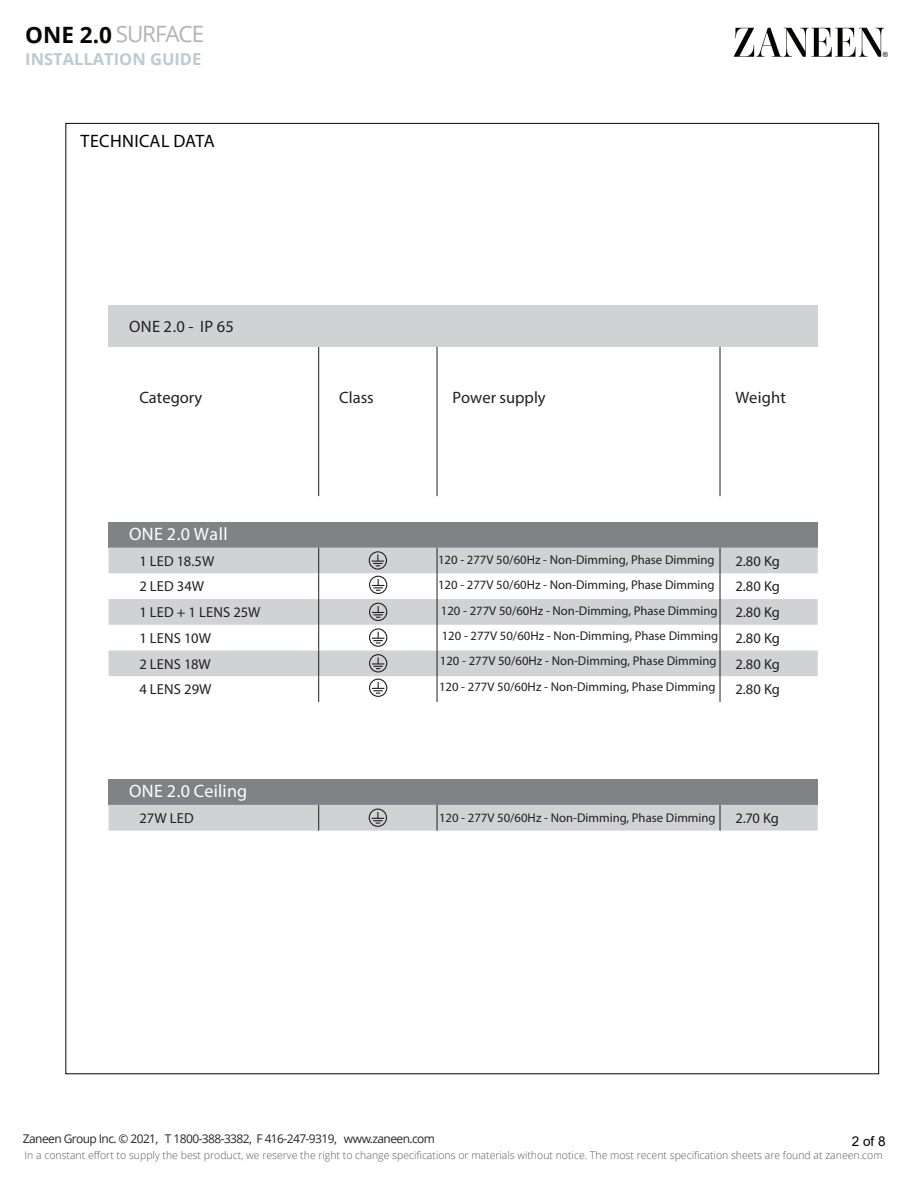
<style>
.page{position:relative;width:918px;height:1188px;background:#fff}
.page>*{position:absolute;margin:0;border:0;box-sizing:border-box;transform-origin:0 0}
.t1{font:22.5px "Open Sans";letter-spacing:-.05em;color:#b3b3b3}
.t2{font:18px "Myriad Pro";letter-spacing:.02em;color:#fff}
.t3{font:18px "Myriad Pro";letter-spacing:.015em;color:#040503}
.t4{font:16.5px "Myriad Pro";color:#231f20}
.t5{font:700 16.5px "Open Sans";color:#bbcbd4}
.t6{font:14.55px "Myriad Pro";letter-spacing:.005em;color:#231f20}
.t7{font:13.5px "Arial";color:#000}
.t8{font:12.75px/25.2px "Myriad Pro";color:#231f20}
.t9{font:12px "Open Sans";letter-spacing:-.05em;color:#252625}
.t10{font:300 10.5px "Open Sans";color:#565757}
.t11{font:7.2px "Arial";color:#040504}
.s1{font-weight:700;color:#040503}
</style>
<div class="page">
<svg style="left:734px;top:28px;width:150px;height:29px"></svg>
<div style="left:109px;top:306px;width:709px;height:41px;background:#d1d2d4"></div>
<hr style="left:318px;top:347px;width:1px;height:149px;background:#231f20">
<hr style="left:437px;top:347px;width:1px;height:149px;background:#231f20">
<hr style="left:720px;top:347px;width:1px;height:149px;background:#231f20">
<div style="left:109px;top:522px;width:709px;height:26px;background:#808285"></div>
<svg style="left:109px;top:548px;width:709px;height:128px;fill:#d1d2d4"></svg>
<svg style="left:318px;top:548px;width:1px;height:154px"></svg>
<svg style="left:437px;top:548px;width:1px;height:154px"></svg>
<svg style="left:720px;top:548px;width:1px;height:154px"></svg>
<div style="left:369px;top:551px;width:18px;height:19px;border:1px solid #231f20;border-radius:50%"></div>
<svg style="left:372px;top:555px;width:12px;height:11px"></svg>
<div style="left:109px;top:779px;width:709px;height:26px;background:#808285"></div>
<div style="left:109px;top:805px;width:709px;height:26px;background:#d1d2d4"></div>
<div style="left:369px;top:576px;width:18px;height:18px;border:1px solid #231f20;border-radius:50%"></div>
<svg style="left:372px;top:579px;width:12px;height:12px"></svg>
<div style="left:369px;top:603px;width:18px;height:18px;border:1px solid #231f20;border-radius:50%"></div>
<svg style="left:372px;top:606px;width:12px;height:12px"></svg>
<div style="left:369px;top:628px;width:18px;height:19px;border:1px solid #231f20;border-radius:50%"></div>
<svg style="left:372px;top:632px;width:12px;height:12px"></svg>
<div style="left:369px;top:654px;width:18px;height:18px;border:1px solid #231f20;border-radius:50%"></div>
<svg style="left:372px;top:657px;width:12px;height:12px"></svg>
<div style="left:369px;top:679px;width:18px;height:18px;border:1px solid #231f20;border-radius:50%"></div>
<svg style="left:372px;top:682px;width:12px;height:12px"></svg>
<h1 class="t1" style="left:25px;top:19px;width:180px"><span class="s1">ONE 2.0</span> SURFACE</h1>
<p class="t5" style="left:25px;top:48px;width:178px">INSTALLATION GUIDE</p>
<h2 class="t3" style="left:81px;top:130px;width:136px">TECHNICAL DATA</h2>
<p class="t4" style="left:129px;top:316px;width:106px">ONE 2.0 - IP 65</p>
<p class="t4" style="left:139px;top:387px;width:64px">Category</p>
<p class="t4" style="left:339px;top:387px;width:36px">Class</p>
<p class="t4" style="left:452px;top:387px;width:95px">Power supply</p>
<p class="t4" style="left:735px;top:387px;width:52px">Weight</p>
<h2 class="t2" style="left:129px;top:523px;width:100px">ONE 2.0 Wall</h2>
<p class="t6" style="left:139px;top:552px;width:76px">1 LED 18.5W</p>
<p class="t6" style="left:735px;top:552px;width:46px">2.80 Kg</p>
<p class="t6" style="left:139px;top:578px;width:66px">2 LED 34W</p>
<p class="t6" style="left:735px;top:578px;width:46px">2.80 Kg</p>
<p class="t6" style="left:139px;top:603px;width:123px">1 LED + 1 LENS 25W</p>
<p class="t6" style="left:735px;top:603px;width:46px">2.80 Kg</p>
<p class="t6" style="left:139px;top:629px;width:73px">1 LENS 10W</p>
<p class="t6" style="left:735px;top:629px;width:46px">2.80 Kg</p>
<p class="t6" style="left:139px;top:655px;width:73px">2 LENS 18W</p>
<p class="t6" style="left:735px;top:655px;width:46px">2.80 Kg</p>
<p class="t6" style="left:139px;top:680px;width:74px">4 LENS 29W</p>
<p class="t6" style="left:735px;top:680px;width:46px">2.80 Kg</p>
<p class="t8" style="left:438px;top:547px;width:282px">120 - 277V 50/60Hz - Non-Dimming, Phase Dimming 120 - 277V 50/60Hz - Non-Dimming, Phase Dimming 120 - 277V 50/60Hz - Non-Dimming, Phase Dimming 120 - 277V 50/60Hz - Non-Dimming, Phase Dimming 120 - 277V 50/60Hz - Non-Dimming, Phase Dimming</p>
<p class="t8" style="left:439px;top:674px;width:278px">120 - 277V 50/60Hz - Non-Dimming, Phase Dimming</p>
<h2 class="t2" style="left:129px;top:780px;width:120px">ONE 2.0 Ceiling</h2>
<p class="t6" style="left:139px;top:809px;width:56px">27W LED</p>
<p class="t6" style="left:735px;top:809px;width:45px">2.70 Kg</p>
<p class="t8" style="left:439px;top:805px;width:278px">120 - 277V 50/60Hz - Non-Dimming, Phase Dimming</p>
<p class="t11" style="left:883px;top:50px;width:7px">®</p>
<p class="t9" style="left:23px;top:1130px;width:413px">Zaneen Group Inc. © 2021, T 1800-388-3382, F 416-247-9319, www.zaneen.com</p>
<p class="t10" style="left:25px;top:1148px;width:860px">In a constant effort to supply the best product, we reserve the right to change specifications or materials without notice. The most recent specification sheets are found at zaneen.com</p>
<p class="t7" style="left:852px;top:1132px;width:35px">2 of 8</p>
</div>
